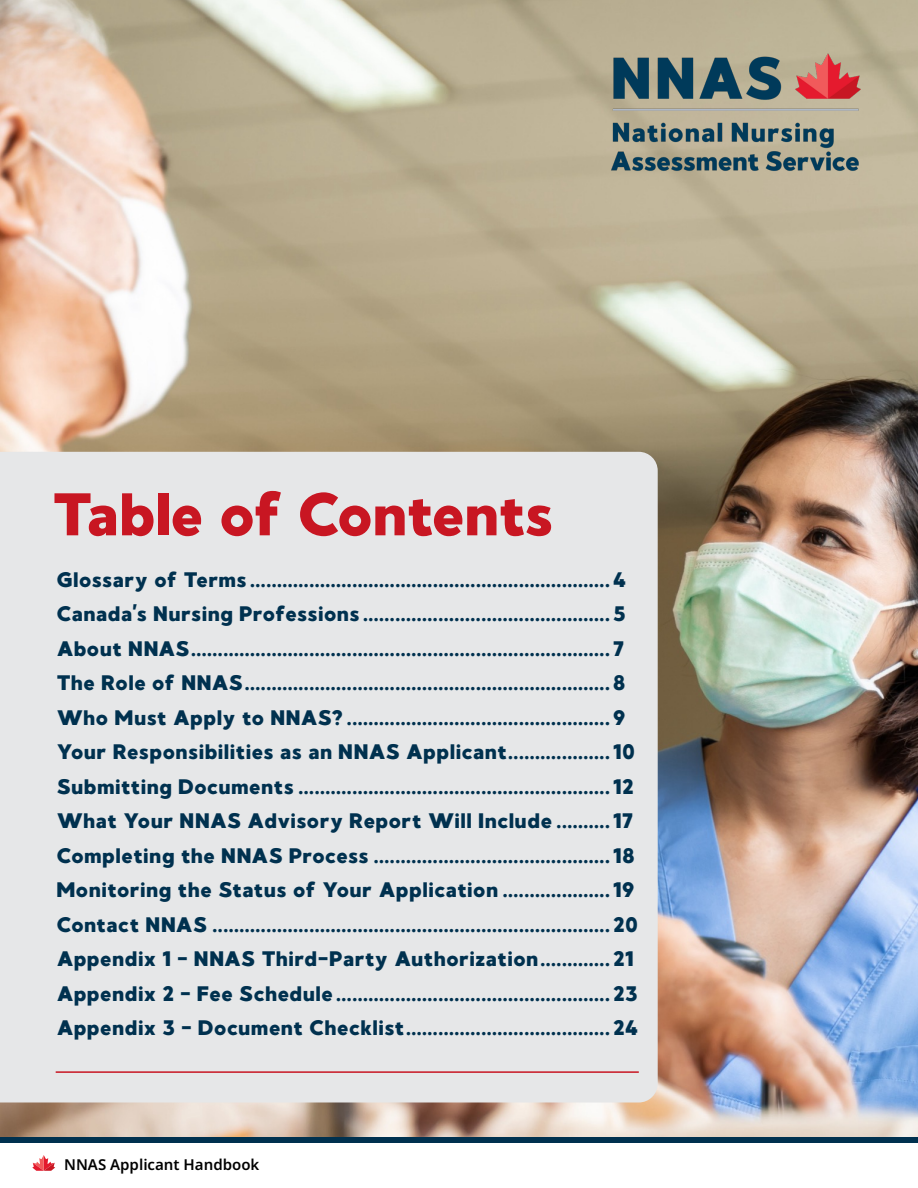
<style>
.page{position:relative;width:918px;height:1188px;background:#fff}
.page>*{position:absolute;margin:0;border:0;box-sizing:border-box;transform-origin:0 0}
.t1{font:60px "MADE Good Time Grotesk";letter-spacing:-.09em;color:#c81622}
.t2{font:21px/34.5px "MADE Good Time Grotesk";letter-spacing:-.06em;color:#00314f}
.t3{font:600 15px "Noto Sans";color:#000}
</style>
<div class="page">
<img style="left:1px;top:1px;width:917px;height:1136px">
<div style="left:0;top:452px;width:658px;height:650px;background:#e6e7e8"></div>
<img style="left:597px;top:42px;width:277px;height:141px">
<hr style="left:56px;top:1071px;width:583px;height:2px;background:#c81622">
<div style="left:0;top:1137px;width:918px;height:5px;background:#00314f"></div>
<svg style="left:32px;top:1155px;width:23px;height:16px"></svg>
<h1 class="t1" style="left:50px;top:476px;width:508px">Table of Contents</h1>
<p class="t2" style="left:56px;top:562px;width:585px">Glossary of Terms...................................................................4<br>Canada’s Nursing Professions..............................................5<br>About NNAS..............................................................................7<br>The Role of NNAS....................................................................8<br>Who Must Apply to NNAS? .................................................9<br>Your Responsibilities as an NNAS Applicant...................10<br>Submitting Documents ..........................................................12<br>What Your NNAS Advisory Report Will Include ..........17<br>Completing the NNAS Process ............................................18<br>Monitoring the Status of Your Application ....................19<br>Contact NNAS ..........................................................................20<br>Appendix 1 - NNAS Third-Party Authorization.............21<br>Appendix 2 - Fee Schedule...................................................23<br>Appendix 3 - Document Checklist......................................24</p>
<p class="t3" style="left:64px;top:1154px;width:197px">NNAS Applicant Handbook</p>
</div>
